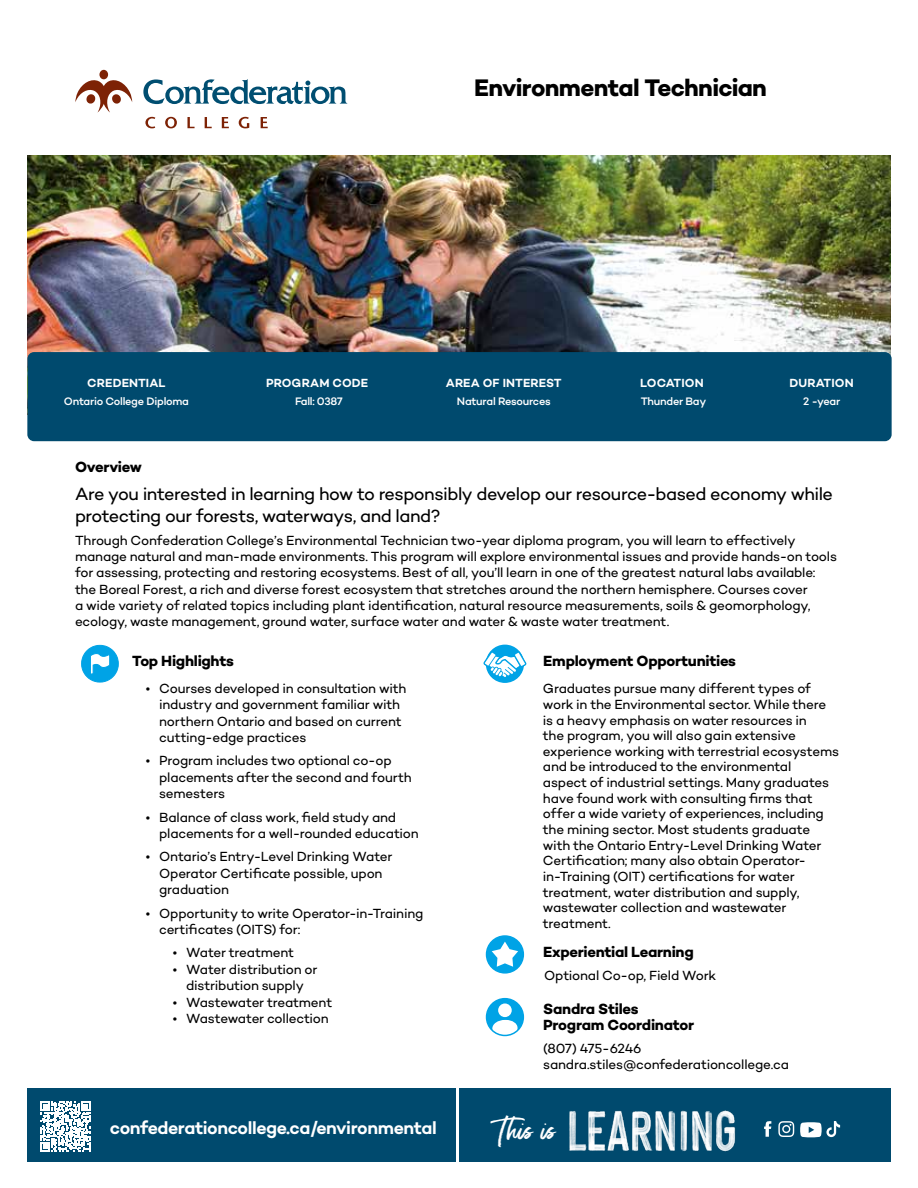
<style>
.page{position:relative;width:918px;height:1188px;background:#fff}
.page>*{position:absolute;margin:0;border:0;box-sizing:border-box;transform-origin:0 0}
.t1{font:30.3px "Moonstone";color:#fff}
.t2{font:700 24.3px "Campton";letter-spacing:-.03em;color:#000}
.t3{font:18px/21.6px "Campton";letter-spacing:-.03em;color:#000}
.t4{font:600 18px "Campton";letter-spacing:-.025em;color:#fff}
.t5{font:700 15px/15.9px "Campton";letter-spacing:-.02em;color:#000}
.t6{font:13.5px/15.6px "Campton";letter-spacing:-.015em;color:#000}
.t7{font:600 12px "Campton";letter-spacing:.01em;color:#fff}
.t8{font:500 11.1px "Campton";letter-spacing:-.025em;color:#fff}
</style>
<div class="page">
<img style="left:27px;top:156px;width:864px;height:200px">
<svg style="left:143px;top:79px;width:205px;height:25px"></svg>
<div style="left:99px;top:70px;width:9px;height:9px;background:#7d2205;border-radius:50%"></div>
<svg style="left:75px;top:78px;width:57px;height:35px"></svg>
<svg style="left:145px;top:117px;width:10px;height:11px"></svg>
<svg style="left:165px;top:117px;width:12px;height:11px"></svg>
<svg style="left:187px;top:117px;width:8px;height:11px"></svg>
<svg style="left:205px;top:117px;width:7px;height:11px"></svg>
<svg style="left:222px;top:117px;width:7px;height:11px"></svg>
<svg style="left:239px;top:117px;width:10px;height:11px"></svg>
<svg style="left:261px;top:117px;width:7px;height:11px"></svg>
<div style="left:487px;top:999px;width:36px;height:36px;background:#00a3e6;border-radius:50%"></div>
<div style="left:498px;top:1004px;width:14px;height:13px;background:#fff;border-radius:50%"></div>
<svg style="left:492px;top:1020px;width:26px;height:15px"></svg>
<div style="left:486px;top:998px;width:38px;height:38px;border:2px solid #00a3e6;border-radius:50%"></div>
<div style="left:487px;top:645px;width:36px;height:37px;background:#00a3e6;border-radius:50%"></div>
<div style="left:486px;top:645px;width:38px;height:38px;border:2px solid #00a3e6;border-radius:50%"></div>
<svg style="left:484px;top:651px;width:42px;height:27px"></svg>
<svg style="left:82px;top:645px;width:36px;height:37px"></svg>
<div style="left:27px;top:1089px;width:864px;height:73px;background:#004a6e"></div>
<hr style="left:456px;top:1087px;width:3px;height:79px;background:#fff">
<svg style="left:41px;top:1102px;width:49px;height:49px"></svg>
<img style="left:569px;top:1110px;width:167px;height:42px">
<svg style="left:764px;top:1121px;width:7px;height:16px"></svg>
<svg style="left:778px;top:1121px;width:16px;height:16px"></svg>
<svg style="left:800px;top:1121px;width:40px;height:16px"></svg>
<div style="left:487px;top:936px;width:36px;height:37px;background:#00a3e6;border-radius:50%"></div>
<div style="left:486px;top:935px;width:38px;height:39px;border:2px solid #00a3e6;border-radius:50%"></div>
<svg style="left:492px;top:942px;width:26px;height:25px"></svg>
<div style="left:27px;top:352px;width:865px;height:89px;background:#004a6e;border-radius:7px"></div>
<h2 class="t2" style="left:474px;top:72px;width:294px">Environmental Technician</h2>
<p class="t7" style="left:87px;top:375px;width:80px">CREDENTIAL</p>
<p class="t8" style="left:64px;top:394px;width:127px">Ontario College Diploma</p>
<p class="t5" style="left:75px;top:458px;width:68px">Overview</p>
<p class="t7" style="left:266px;top:375px;width:104px">PROGRAM CODE</p>
<p class="t8" style="left:295px;top:394px;width:49px">Fall: 0387</p>
<p class="t7" style="left:446px;top:375px;width:117px">AREA OF INTEREST</p>
<p class="t8" style="left:457px;top:394px;width:95px">Natural Resources</p>
<p class="t7" style="left:640px;top:375px;width:65px">LOCATION</p>
<p class="t8" style="left:641px;top:394px;width:67px">Thunder Bay</p>
<p class="t7" style="left:790px;top:375px;width:66px">DURATION</p>
<p class="t8" style="left:803px;top:394px;width:38px">2 -year</p>
<h3 class="t3" style="left:75px;top:483px;width:759px">Are you interested in learning how to responsibly develop our resource-based economy while protecting our forests, waterways, and land?</h3>
<p class="t6" style="left:75px;top:532px;width:764px;line-height:16.2px">Through Confederation College’s Environmental Technician two-year diploma program, you will learn to effectively manage natural and man-made environments. This program will explore environmental issues and provide hands-on tools for assessing, protecting and restoring ecosystems. Best of all, you’ll learn in one of the greatest natural labs available: the Boreal Forest, a rich and diverse forest ecosystem that stretches around the northern hemisphere. Courses cover<br>a wide variety of related topics including plant identification, natural resource measurements, soils &amp; geomorphology, ecology, waste management, ground water, surface water and water &amp; waste water treatment.</p>
<p class="t5" style="left:132px;top:653px;width:103px">Top Highlights</p>
<p class="t5" style="left:543px;top:653px;width:194px">Employment Opportunities</p>
<p class="t6" style="left:543px;top:681px;width:298px">Graduates pursue many different types of work in the Environmental sector. While there is a heavy emphasis on water resources in<br>the program, you will also gain extensive experience working with terrestrial ecosystems and be introduced to the environmental<br>aspect of industrial settings. Many graduates have found work with consulting firms that offer a wide variety of experiences, including the mining sector. Most students graduate with the Ontario Entry-Level Drinking Water Certification; many also obtain Operator&shy;in-Training (OIT) certifications for water treatment, water distribution and supply, wastewater collection and wastewater treatment.</p>
<p class="t6" style="left:159px;top:679px;width:249px;line-height:16.5px;text-indent:-14px">• Courses developed in consultation with industry and government familiar with northern Ontario and based on current cutting-edge practices</p>
<p class="t6" style="left:159px;top:752px;width:254px;line-height:16.5px;text-indent:-14px">• Program includes two optional co-op placements after the second and fourth semesters</p>
<p class="t6" style="left:159px;top:808px;width:261px;line-height:16.5px;text-indent:-14px">• Balance of class work, field study and placements for a well-rounded education</p>
<p class="t6" style="left:159px;top:848px;width:235px;line-height:16.5px;text-indent:-14px">• Ontario’s Entry-Level Drinking Water<br>Operator Certificate possible, upon graduation</p>
<p class="t6" style="left:159px;top:904px;width:266px;line-height:16.5px;text-indent:-14px">• Opportunity to write Operator-in-Training certificates (OITS) for:</p>
<p class="t6" style="left:173px;top:945px;width:123px">• Water treatment</p>
<p class="t6" style="left:173px;top:961px;width:146px;line-height:16.5px;text-align:center">• Water distribution or distribution supply</p>
<p class="t6" style="left:173px;top:994px;width:161px">• Wastewater treatment</p>
<p class="t6" style="left:173px;top:1011px;width:158px">• Wastewater collection</p>
<p class="t5" style="left:543px;top:944px;width:152px">Experiential Learning</p>
<p class="t6" style="left:544px;top:967px;width:174px">Optional Co-op, Field Work</p>
<p class="t5" style="left:543px;top:1001px;width:153px">Sandra Stiles<br>Program Coordinator</p>
<p class="t6" style="left:543px;top:1040px;width:247px;line-height:16.2px">(807) 475-6246 sandra.stiles@confederationcollege.ca</p>
<h3 class="t4" style="left:110px;top:1117px;width:328px">confederationcollege.ca/environmental</h3>
<h1 class="t1" style="left:499px;top:1110px;width:59px">This is</h1>
</div>
